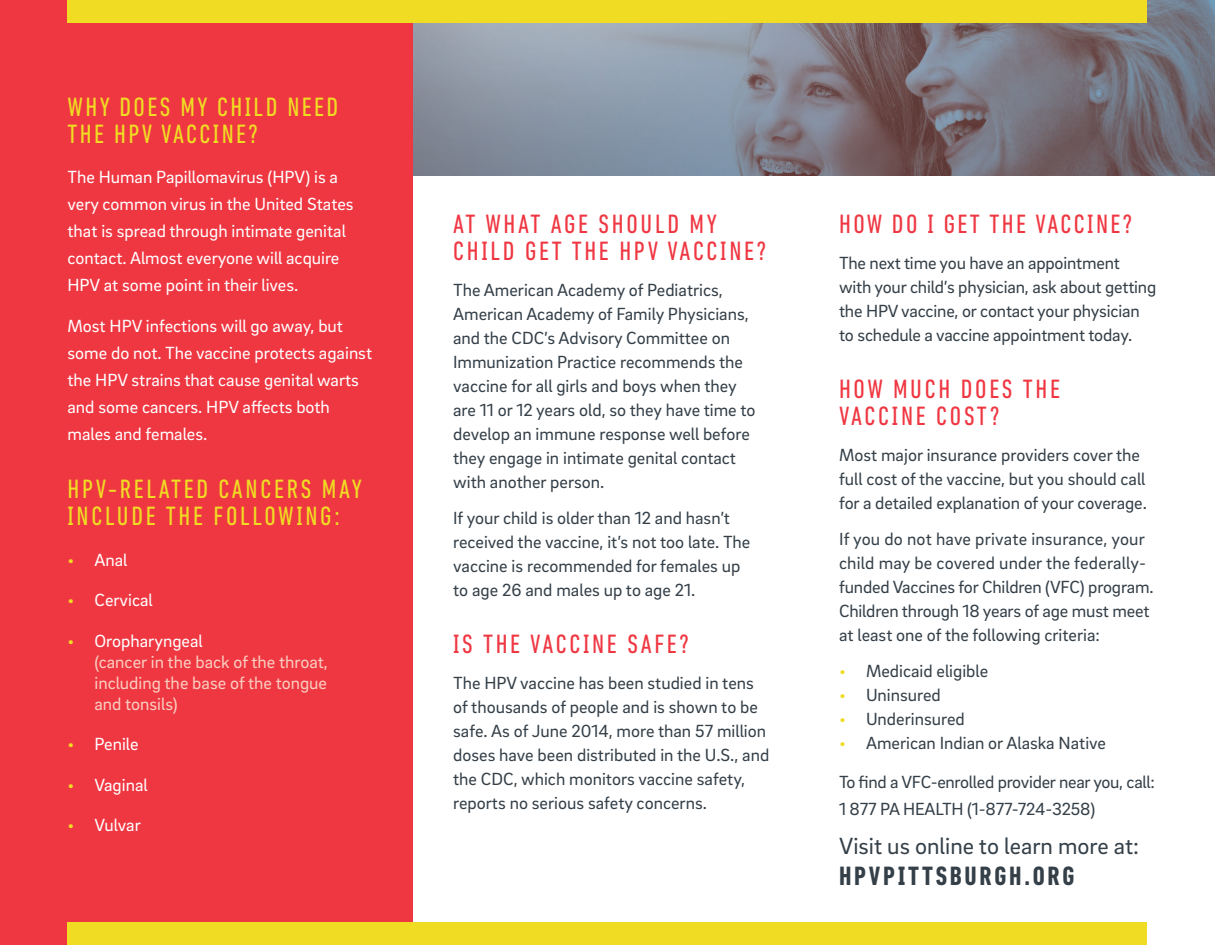
<style>
.page{position:relative;width:1215px;height:945px;background:#fff}
.page>*{position:absolute;margin:0;border:0;box-sizing:border-box;transform-origin:0 0}
.Paragraph_Headline_1{font:condensed 27px/27px "DIN Next LT Pro";letter-spacing:.1em;color:#ef3742}
.Paragraph_Headline_R{font:condensed 27px/27px "DIN Next LT Pro";letter-spacing:.09em;color:#efdc23}
.Paragraph_Body_1{font:700 condensed 27px "DIN Next LT Pro";letter-spacing:.1em;color:#343f48}
.Paragraph_Body_1-2{font:24px "Brix Sans";color:#343f48}
.Paragraph_Body_1-3{font:18px/24px "Brix Sans";color:#343f48}
.Paragraph_Body_Rev_1{font:18px/27px "Brix Sans";color:#fff}
.t1{font:18px/21px "Brix Sans";color:#fbcdc0}
.s1{color:#efdc23}
.s2{color:#fff}
</style>
<div class="page">
<img style="left:413px;top:0;width:802px;height:176px">
<div style="left:0;top:0;width:413px;height:945px;background:#ef3742"></div>
<div style="left:68px;top:922px;width:1080px;height:23px;background:#efdc23"></div>
<div style="left:68px;top:0;width:1080px;height:23px;background:#efdc23"></div>
<p class="Paragraph_Headline_R" style="left:68px;top:93px;width:272px">WHY DOES MY CHILD NEED<br>THE HPV VACCINE?</p>
<p class="Paragraph_Body_Rev_1" style="left:68px;top:163px;width:288px">The Human Papillomavirus (HPV) is a very common virus in the United States that is spread through intimate genital contact. Almost everyone will acquire HPV at some point in their lives.</p>
<p class="Paragraph_Body_Rev_1" style="left:68px;top:312px;width:306px">Most HPV infections will go away, but some do not. The vaccine protects against the HPV strains that cause genital warts and some cancers. HPV affects both males and females.</p>
<p class="Paragraph_Headline_R" style="left:68px;top:476px;width:296px">HPV-RELATED CANCERS MAY<br>INCLUDE THE FOLLOWING:</p>
<p class="Paragraph_Body_Rev_1" style="left:68px;top:546px;width:61px"><span class="s1">•</span> Anal</p>
<p class="Paragraph_Body_Rev_1" style="left:68px;top:586px;width:87px"><span class="s1">•</span> Cervical</p>
<p class="t1" style="left:94px;top:630px;width:235px;text-indent:-27px"><span class="s1">•</span> <span class="s2">Oropharyngeal<br></span>(cancer in the back of the throat, including the base of the tongue and tonsils)</p>
<p class="Paragraph_Body_Rev_1" style="left:68px;top:730px;width:73px"><span class="s1">•</span> Penile</p>
<p class="Paragraph_Body_Rev_1" style="left:68px;top:771px;width:82px"><span class="s1">•</span> Vaginal</p>
<p class="Paragraph_Body_Rev_1" style="left:68px;top:811px;width:75px"><span class="s1">•</span> Vulvar</p>
<p class="Paragraph_Headline_1" style="left:453px;top:210px;width:315px">AT WHAT AGE SHOULD MY<br>CHILD GET THE HPV VACCINE?</p>
<p class="Paragraph_Body_1-3" style="left:453px;top:277px;width:304px">The American Academy of Pediatrics, American Academy of Family Physicians, and the CDC’s Advisory Committee on Immunization Practice recommends the vaccine for all girls and boys when they are 11 or 12 years old, so they have time to develop an immune response well before they engage in intimate genital contact with another person.</p>
<p class="Paragraph_Body_1-3" style="left:453px;top:505px;width:299px">If your child is older than 12 and hasn’t received the vaccine, it’s not too late. The vaccine is recommended for females up to age 26 and males up to age 21.</p>
<p class="Paragraph_Headline_1" style="left:453px;top:630px;width:238px">IS THE VACCINE SAFE?</p>
<p class="Paragraph_Body_1-3" style="left:453px;top:670px;width:318px">The HPV vaccine has been studied in tens of thousands of people and is shown to be safe. As of June 2014, more than 57 million doses have been distributed in the U.S., and the CDC, which monitors vaccine safety, reports no serious safety concerns.</p>
<p class="Paragraph_Headline_1" style="left:839px;top:210px;width:295px">HOW DO I GET THE VACCINE?</p>
<p class="Paragraph_Body_1-3" style="left:839px;top:250px;width:319px">The next time you have an appointment with your child’s physician, ask about getting the HPV vaccine, or contact your physician to schedule a vaccine appointment today.</p>
<p class="Paragraph_Headline_1" style="left:839px;top:375px;width:222px">HOW MUCH DOES THE<br>VACCINE COST?</p>
<p class="Paragraph_Body_1-3" style="left:839px;top:442px;width:309px">Most major insurance providers cover the full cost of the vaccine, but you should call for a detailed explanation of your coverage.</p>
<p class="Paragraph_Body_1-3" style="left:839px;top:526px;width:316px">If you do not have private insurance, your child may be covered under the federally&shy;funded Vaccines for Children (VFC) program.<br>Children through 18 years of age must meet at least one of the following criteria:</p>
<p class="Paragraph_Body_1-3" style="left:839px;top:658px;width:151px"><span class="s1">•</span> Medicaid eligible</p>
<p class="Paragraph_Body_1-3" style="left:839px;top:682px;width:103px"><span class="s1">•</span> Uninsured</p>
<p class="Paragraph_Body_1-3" style="left:839px;top:706px;width:127px"><span class="s1">•</span> Underinsured</p>
<p class="Paragraph_Body_1-3" style="left:839px;top:730px;width:269px"><span class="s1">•</span> American Indian or Alaska Native</p>
<p class="Paragraph_Body_1-3" style="left:839px;top:767px;width:317px;line-height:27px">To find a VFC-enrolled provider near you, call:<br>1 877 PA HEALTH (1-877-724-3258)</p>
<p class="Paragraph_Body_1-2" style="left:839px;top:830px;width:302px">Visit us online to learn more at:</p>
<p class="Paragraph_Body_1" style="left:839px;top:861px;width:237px">HPVPITTSBURGH.ORG</p>
</div>
